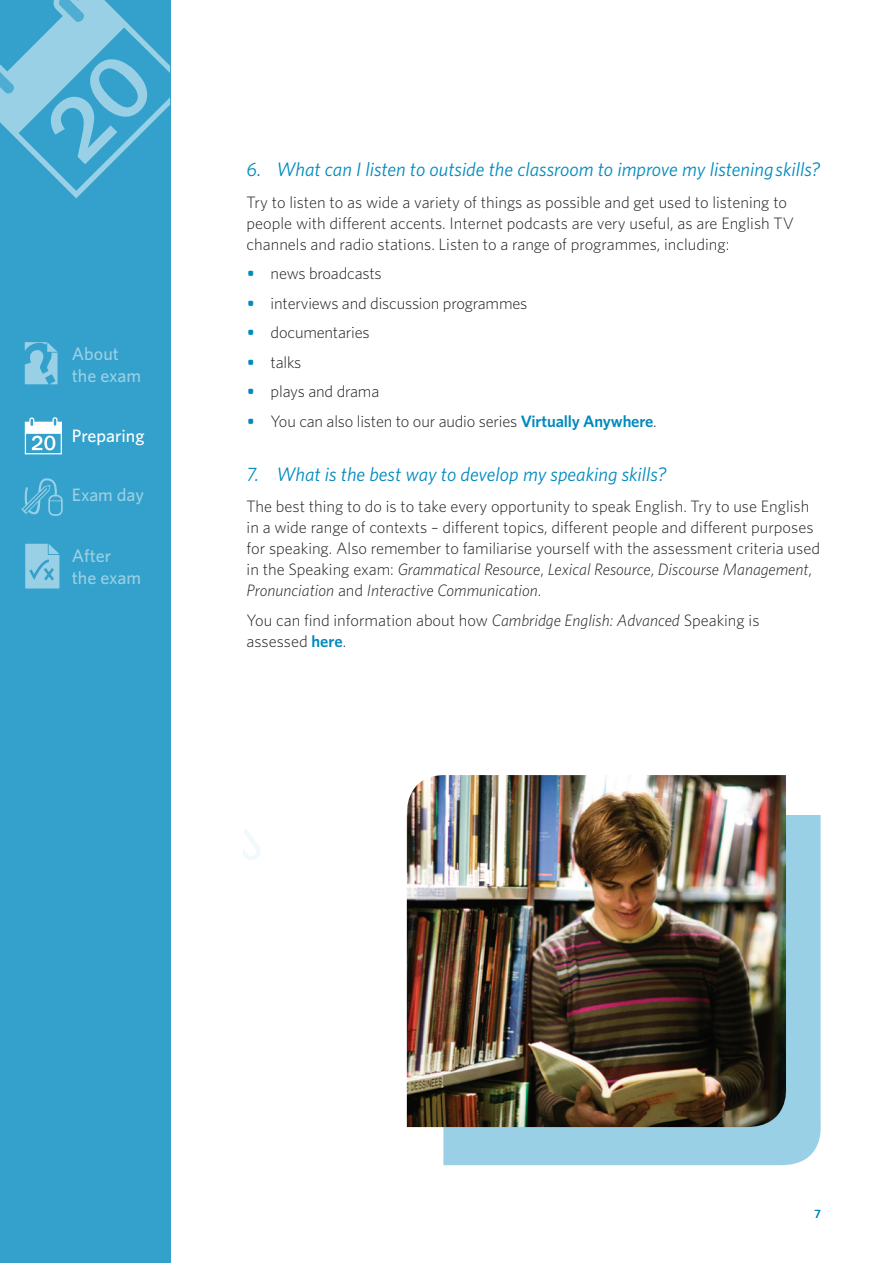
<style>
.page{position:relative;width:893px;height:1263px;background:#fff}
.page>*{position:absolute;margin:0;border:0;box-sizing:border-box;transform-origin:0 0}
.t1{font:italic 19.5px "Whitney";color:#008abe}
.t2{font:500 18px/21.6px "Whitney";color:#99d0e5}
.t3{font:500 18px "Whitney";color:#fff}
.Body_Text_IFC{font:300 16.5px/21px "Whitney";color:#231f20}
.t4{font:500 12px "Whitney";color:#008abe}
.s1{font-weight:600;color:#008abe}
.s2{font-style:italic}
</style>
<div class="page">
<div style="left:0;top:0;width:170px;height:1263px;background:#33a1cb"></div>
<svg style="left:0;top:0;width:170px;height:198px"></svg>
<svg style="left:25px;top:544px;width:34px;height:44px"></svg>
<svg style="left:21px;top:478px;width:42px;height:38px"></svg>
<svg style="left:25px;top:417px;width:37px;height:37px"></svg>
<svg style="left:25px;top:342px;width:33px;height:42px"></svg>
<svg style="left:243px;top:829px;width:17px;height:31px"></svg>
<div style="left:441px;top:815px;width:380px;height:350px;background:#99d0e5"></div>
<img style="left:406px;top:775px;width:382px;height:352px">
<p class="t2" style="left:72px;top:343px;width:71px">About the exam</p>
<p class="t3" style="left:72px;top:424px;width:74px">Preparing</p>
<p class="t2" style="left:72px;top:484px;width:74px">Exam day</p>
<p class="t2" style="left:72px;top:545px;width:71px">After<br>the exam</p>
<p class="t1" style="left:247px;top:157px;width:575px">6. What can I listen to outside the classroom to improve my listening skills?</p>
<p class="Body_Text_IFC" style="left:247px;top:191px;width:549px">Try to listen to as wide a variety of things as possible and get used to listening to people with different accents. Internet podcasts are very useful, as are English TV channels and radio stations. Listen to a range of programmes, including:</p>
<p class="Body_Text_IFC" style="left:247px;top:263px;width:136px"><span class="s1">•</span> news broadcasts</p>
<p class="Body_Text_IFC" style="left:247px;top:292px;width:282px"><span class="s1">•</span> interviews and discussion programmes</p>
<p class="Body_Text_IFC" style="left:247px;top:322px;width:124px"><span class="s1">•</span> documentaries</p>
<p class="Body_Text_IFC" style="left:247px;top:351px;width:56px"><span class="s1">•</span> talks</p>
<p class="Body_Text_IFC" style="left:247px;top:381px;width:134px"><span class="s1">•</span> plays and drama</p>
<p class="Body_Text_IFC" style="left:247px;top:410px;width:411px"><span class="s1">•</span> You can also listen to our audio series <span class="s1">Virtually Anywhere</span>.</p>
<p class="t1" style="left:247px;top:461px;width:421px">7. What is the best way to develop my speaking skills?</p>
<p class="Body_Text_IFC" style="left:247px;top:496px;width:575px">The best thing to do is to take every opportunity to speak English. Try to use English in a wide range of contexts – different topics, different people and different purposes for speaking. Also remember to familiarise yourself with the assessment criteria used in the Speaking exam: <span class="s2">Grammatical Resource</span>, <span class="s2">Lexical Resource</span>, <span class="s2">Discourse Management</span>, <span class="s2">Pronunciation</span> and <span class="s2">Interactive Communication</span>.</p>
<p class="Body_Text_IFC" style="left:247px;top:609px;width:514px">You can find information about how <span class="s2">Cambridge English: Advanced</span> Speaking is assessed <span class="s1">here</span>.</p>
<p class="t4" style="left:814px;top:1205px;width:8px">7</p>
</div>
